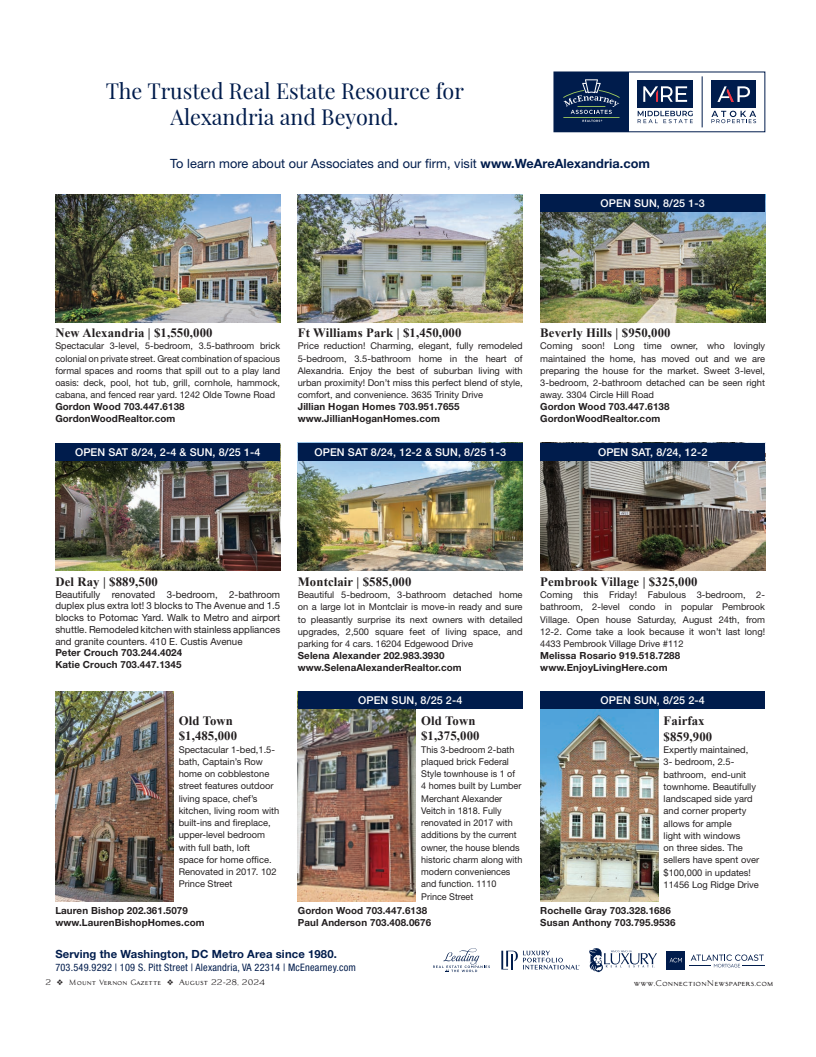
<style>
.page{position:relative;width:816px;height:1057px;background:#fff}
.page>*{position:absolute;margin:0;border:0;box-sizing:border-box;transform-origin:0 0}
.t1{font:21.5px/25.9px "Playfair Display";color:#001c4c;text-align:center}
.t2{font:700 12.7px/15.7px "Times New Roman";letter-spacing:.01em;color:#231f20}
.t3{font:12.7px "Helvetica Neue LT Std";letter-spacing:.005em;color:#001c4c}
.t4{font:700 11.3px "Helvetica Neue LT Std";letter-spacing:.01em;color:#001c4c}
.t5{font:500 10.8px "Helvetica Neue LT Std";letter-spacing:.01em;color:#fff}
.t6{font:condensed 10.3px "Helvetica Neue LT Std";letter-spacing:.02em;color:#001c4c}
.t7{font:700 9.8px/11.8px "Helvetica Neue LT Std";letter-spacing:.01em;color:#231f20}
.t8{font:9.8px/11.8px "Helvetica Neue LT Std";color:#231f20}
.t9{font:9.3px/12.2px "Helvetica Neue LT Std";color:#231f20;text-align:justify}
.t10{font:8px "Architect Bold V";color:#231f20}
.t11{font:7.4px "Architect Bold V";color:#231f20}
.s1{font-weight:700}
.s2{font-size:8px}
</style>
<div class="page">
<svg style="left:501px;top:950px;width:78px;height:19px"></svg>
<svg style="left:589px;top:948px;width:68px;height:23px"></svg>
<svg style="left:433px;top:948px;width:57px;height:24px"></svg>
<div style="left:666px;top:950px;width:19px;height:19px;background:#001c4c"></div>
<svg style="left:669px;top:957px;width:13px;height:5px"></svg>
<svg style="left:689px;top:954px;width:76px;height:13px"></svg>
<svg style="left:554px;top:72px;width:211px;height:60px"></svg>
<img style="left:55px;top:460px;width:225px;height:110px">
<div style="left:55px;top:443px;width:225px;height:17px;background:#001c4c"></div>
<img style="left:298px;top:460px;width:224px;height:110px">
<div style="left:298px;top:443px;width:224px;height:17px;background:#001c4c"></div>
<img style="left:55px;top:194px;width:225px;height:128px">
<img style="left:298px;top:709px;width:118px;height:192px">
<img style="left:540px;top:460px;width:225px;height:110px">
<div style="left:540px;top:443px;width:225px;height:17px;background:#001c4c"></div>
<img style="left:298px;top:194px;width:224px;height:128px">
<img style="left:55px;top:691px;width:118px;height:210px">
<img style="left:540px;top:709px;width:118px;height:192px">
<div style="left:540px;top:691px;width:225px;height:18px;background:#001c4c"></div>
<img style="left:540px;top:212px;width:225px;height:110px">
<div style="left:540px;top:194px;width:225px;height:18px;background:#001c4c"></div>
<div style="left:298px;top:691px;width:224px;height:18px;background:#001c4c"></div>
<p class="t1" style="left:106px;top:76px;width:360px">The Trusted Real Estate Resource for<br>Alexandria and Beyond.</p>
<p class="t3" style="left:170px;top:155px;width:481px">To learn more about our Associates and our firm, visit <span class="s1">www.WeAreAlexandria.com</span></p>
<p class="t5" style="left:600px;top:196px;width:106px">OPEN SUN, 8/25 1-3</p>
<p class="t2" style="left:55px;top:324px;width:159px">New Alexandria | $1,550,000</p>
<p class="t9" style="left:55px;top:340px;width:226px">Spectacular 3-level, 5-bedroom, 3.5-bathroom brick colonial on private street. Great combination of spacious formal spaces and rooms that spill out to a play land oasis: deck, pool, hot tub, grill, cornhole, hammock, cabana, and fenced rear yard. 1242 Olde Towne Road</p>
<p class="t7" style="left:55px;top:400px;width:131px">Gordon Wood 703.447.6138<br>GordonWoodRealtor.com</p>
<p class="t5" style="left:75px;top:445px;width:187px">OPEN SAT 8/24, 2-4 &amp; SUN, 8/25 1-4</p>
<p class="t2" style="left:298px;top:324px;width:165px">Ft Williams Park | $1,450,000</p>
<p class="t9" style="left:298px;top:340px;width:226px">Price reduction! Charming, elegant, fully remodeled 5-bedroom, 3.5-bathroom home in the heart of Alexandria. Enjoy the best of suburban living with urban proximity! Don’t miss this perfect blend of style, comfort, and convenience. 3635 Trinity Drive</p>
<p class="t7" style="left:298px;top:400px;width:163px">Jillian Hogan Homes 703.951.7655 www.JillianHoganHomes.com</p>
<p class="t5" style="left:314px;top:445px;width:193px">OPEN SAT 8/24, 12-2 &amp; SUN, 8/25 1-3</p>
<p class="t2" style="left:540px;top:324px;width:132px">Beverly Hills | $950,000</p>
<p class="t9" style="left:540px;top:340px;width:226px">Coming soon! Long time owner, who lovingly maintained the home, has moved out and we are preparing the house for the market. Sweet 3-level, 3-bedroom, 2-bathroom detached can be seen right away. 3304 Circle Hill Road</p>
<p class="t7" style="left:540px;top:400px;width:131px">Gordon Wood 703.447.6138<br>GordonWoodRealtor.com</p>
<p class="t5" style="left:598px;top:445px;width:111px">OPEN SAT, 8/24, 12-2</p>
<p class="t2" style="left:55px;top:573px;width:104px">Del Ray | $889,500</p>
<p class="t8" style="left:55px;top:588px;width:226px">Beautifully renovated 3-bedroom, 2-bathroom duplex plus extra lot! 3 blocks to The Avenue and 1.5 blocks to Potomac Yard. Walk to Metro and airport shuttle. Remodeled kitchen with stainless appliances and granite counters. 410 E. Custis Avenue<br><span class="s1">Peter Crouch 703.244.4024<br>Katie Crouch 703.447.1345</span></p>
<p class="t2" style="left:179px;top:712px;width:60px">Old Town $1,485,000</p>
<p class="t9" style="left:179px;top:743px;width:102px;text-align:left">Spectacular 1-bed,1.5- bath, Captain’s Row home on cobblestone street features outdoor living space, chef’s kitchen, living room with built-ins and fireplace, upper-level bedroom with full bath, loft<br>space for home office.<br>Renovated in 2017. 102<br>Prince Street</p>
<p class="t7" style="left:55px;top:904px;width:151px">Lauren Bishop 202.361.5079 www.LaurenBishopHomes.com</p>
<p class="t2" style="left:298px;top:573px;width:115px">Montclair | $585,000</p>
<p class="t9" style="left:298px;top:588px;width:226px">Beautiful 5-bedroom, 3-bathroom detached home on a large lot in Montclair is move-in ready and sure to pleasantly surprise its next owners with detailed upgrades, 2,500 square feet of living space, and parking for 4 cars. 16204 Edgewood Drive</p>
<p class="t7" style="left:298px;top:649px;width:165px">Selena Alexander 202.983.3930 www.SelenaAlexanderRealtor.com</p>
<p class="t5" style="left:358px;top:693px;width:106px">OPEN SUN, 8/25 2-4</p>
<p class="t2" style="left:421px;top:712px;width:60px">Old Town $1,375,000</p>
<p class="t9" style="left:421px;top:743px;width:103px;text-align:left">This 3-bedroom 2-bath plaqued brick Federal<br>Style townhouse is 1 of<br>4 homes built by Lumber<br>Merchant Alexander<br>Veitch in 1818. Fully renovated in 2017 with additions by the current owner, the house blends historic charm along with modern conveniences and function. 1110<br>Prince Street</p>
<p class="t7" style="left:298px;top:904px;width:135px">Gordon Wood 703.447.6138<br>Paul Anderson 703.408.0676</p>
<p class="t4" style="left:55px;top:947px;width:283px">Serving the Washington, DC Metro Area since 1980.</p>
<p class="t6" style="left:55px;top:960px;width:302px">703.549.9292 | 109 S. Pitt Street | Alexandria, VA 22314 | McEnearney.com</p>
<p class="t2" style="left:540px;top:573px;width:159px">Pembrook Village | $325,000</p>
<p class="t9" style="left:540px;top:588px;width:226px">Coming this Friday! Fabulous 3-bedroom, 2- bathroom, 2-level condo in popular Pembrook Village. Open house Saturday, August 24th, from 12-2. Come take a look because it won’t last long!<br>4433 Pembrook Village Drive #112</p>
<p class="t7" style="left:540px;top:649px;width:141px">Melissa Rosario 919.518.7288 www.EnjoyLivingHere.com</p>
<p class="t5" style="left:600px;top:693px;width:106px">OPEN SUN, 8/25 2-4</p>
<p class="t2" style="left:663px;top:712px;width:50px">Fairfax $859,900</p>
<p class="t9" style="left:663px;top:743px;width:97px;text-align:left">Expertly maintained,<br>3- bedroom, 2.5- bathroom, end-unit townhome. Beautifully landscaped side yard and corner property allows for ample<br>light with windows<br>on three sides. The sellers have spent over $100,000 in updates!<br>11456 Log Ridge Drive</p>
<p class="t7" style="left:540px;top:904px;width:137px">Rochelle Gray 703.328.1686<br>Susan Anthony 703.795.9536</p>
<p class="t11" style="left:45px;top:978px;width:221px"><span class="s2">2</span> ❖ Mount Vernon Gazette ❖ <span class="s2">August 22-28, 2024</span></p>
<p class="t10" style="left:634px;top:978px;width:141px">www.ConnectionNewspapers.com</p>
</div>
